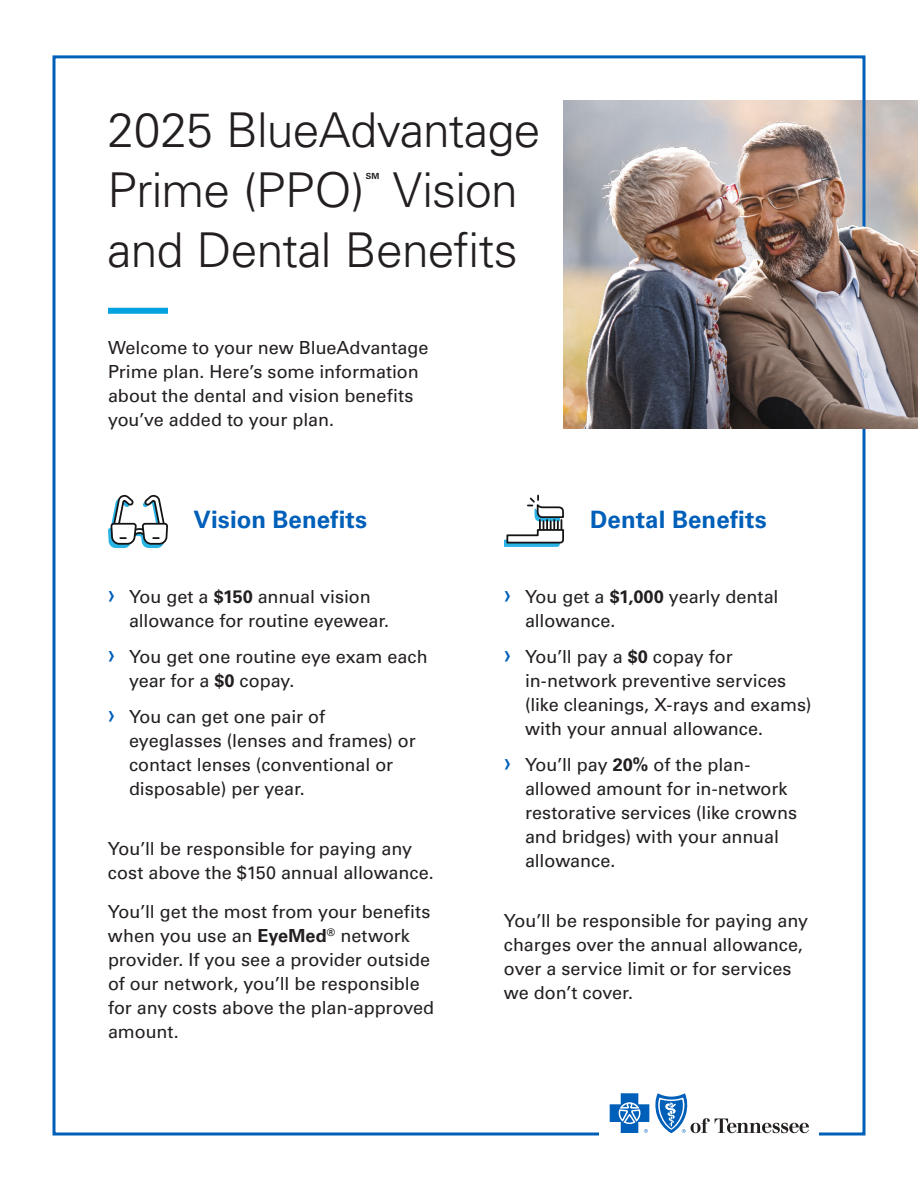
<style>
.page{position:relative;width:918px;height:1188px;background:#fff}
.page>*{position:absolute;margin:0;border:0;box-sizing:border-box;transform-origin:0 0}
.t1{font:300 48px/60px "Univers LT Std";letter-spacing:-.015em;color:#231f20}
.t2{font:700 24px "Univers LT Std";letter-spacing:.01em;color:#005fb9}
.t3{font:18px/24px "Univers LT Std";letter-spacing:-.005em;color:#231f20}
.t4{font:700 8.4px "Univers LT Std";color:#231f20}
.s1{font-size:27px;color:#005fb9}
.s2{font-weight:700}
</style>
<div class="page">
<div style="left:108px;top:308px;width:60px;height:6px;background:#00a2df"></div>
<svg style="left:610px;top:1093px;width:39px;height:40px"></svg>
<svg style="left:655px;top:1093px;width:154px;height:40px"></svg>
<div style="left:52px;top:55px;width:814px;height:375px;border:3px solid #005fb9"></div>
<img style="left:564px;top:100px;width:348px;height:329px">
<svg style="left:108px;top:494px;width:60px;height:54px"></svg>
<svg style="left:504px;top:495px;width:60px;height:52px"></svg>
<h1 class="t1" style="left:108px;top:100px;width:435px">2025 BlueAdvantage<br>Prime (PPO)</h1>
<h1 class="t1" style="left:108px;top:160px;width:412px;text-align:right">Vision<br>and Dental Benefits</h1>
<h1 class="t4" style="left:366px;top:171px;width:15px">SM</h1>
<p class="t3" style="left:108px;top:336px;width:322px">Welcome to your new BlueAdvantage Prime plan. Here’s some information about the dental and vision benefits you’ve added to your plan.</p>
<h2 class="t2" style="left:194px;top:505px;width:175px">Vision Benefits</h2>
<p class="t3" style="left:129px;top:585px;width:262px;text-indent:-21px"><span class="s1">›</span> You get a <span class="s2">$150</span> annual vision allowance for routine eyewear.</p>
<p class="t3" style="left:129px;top:645px;width:300px;text-indent:-21px"><span class="s1">›</span> You get one routine eye exam each year for a <span class="s2">$0</span> copay.</p>
<p class="t3" style="left:129px;top:705px;width:288px;text-indent:-21px"><span class="s1">›</span> You can get one pair of eyeglasses (lenses and frames) or contact lenses (conventional or disposable) per year.</p>
<p class="t3" style="left:108px;top:837px;width:327px">You’ll be responsible for paying any cost above the $150 annual allowance.</p>
<p class="t3" style="left:108px;top:900px;width:328px">You’ll get the most from your benefits when you use an <span class="s2">EyeMed</span><sup>®</sup> network provider. If you see a provider outside of our network, you’ll be responsible for any costs above the plan-approved amount.</p>
<h2 class="t2" style="left:590px;top:505px;width:178px">Dental Benefits</h2>
<p class="t3" style="left:525px;top:585px;width:255px;text-indent:-21px"><span class="s1">›</span> You get a <span class="s2">$1,000</span> yearly dental allowance.</p>
<p class="t3" style="left:525px;top:645px;width:288px;text-indent:-21px"><span class="s1">›</span> You’ll pay a <span class="s2">$0</span> copay for in-network preventive services (like cleanings, X-rays and exams) with your annual allowance.</p>
<p class="t3" style="left:525px;top:753px;width:274px;text-indent:-21px"><span class="s1">›</span> You’ll pay <span class="s2">20%</span> of the plan&shy;allowed amount for in-network restorative services (like crowns and bridges) with your annual allowance.</p>
<p class="t3" style="left:504px;top:909px;width:306px">You’ll be responsible for paying any charges over the annual allowance, over a service limit or for services we don’t cover.</p>
</div>
